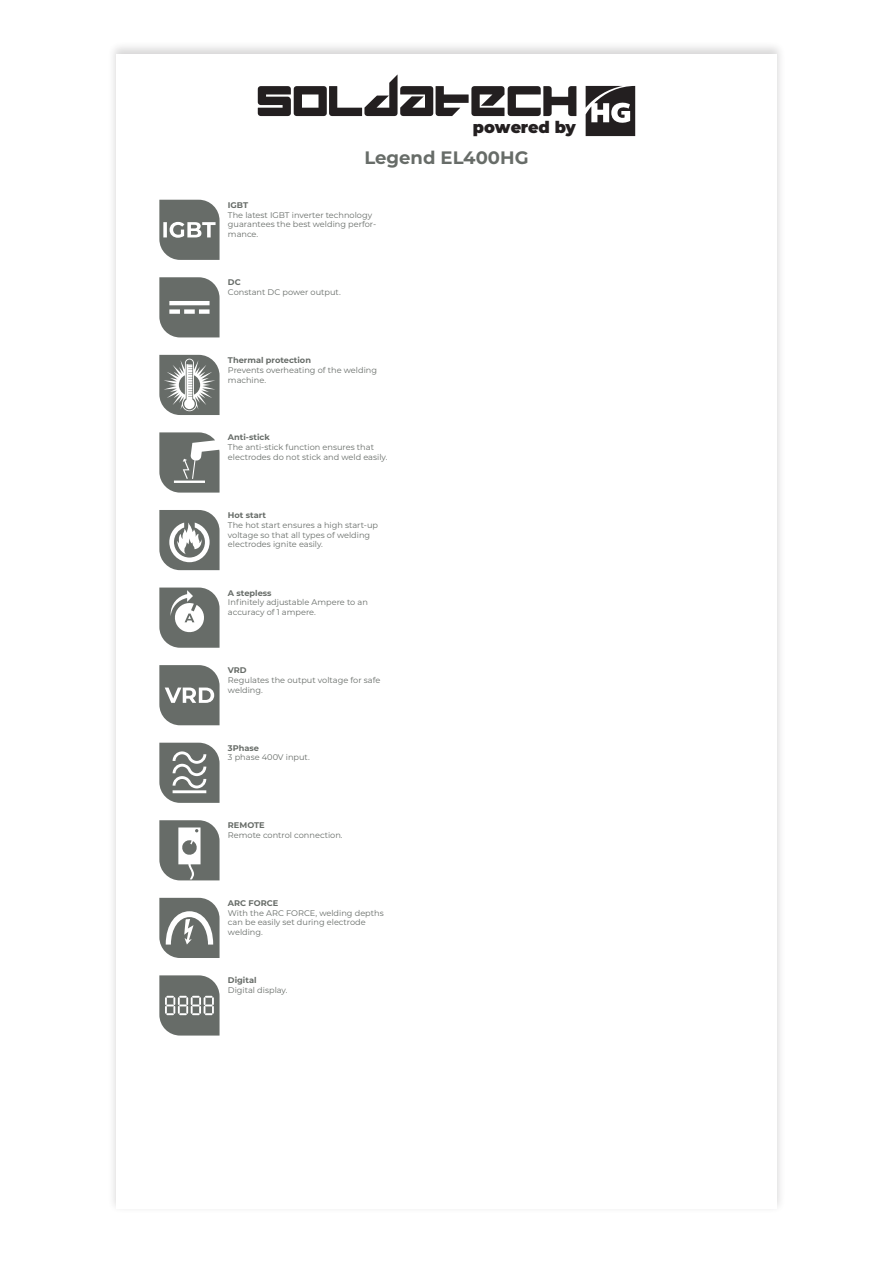
<style>
.page{position:relative;width:893px;height:1263px;background:#fff}
.page>*{position:absolute;margin:0;border:0;box-sizing:border-box;transform-origin:0 0}
.t1{font:700 18px "Montserrat";color:#676c68}
.t2{font:900 16.35px "Montserrat";color:#231f20}
.t3{font:8.25px/9.9px "Montserrat";color:#676c68}
.t4{font:700 8.25px "Montserrat";color:#676c68}
</style>
<div class="page">
<div style="left:107px;top:41px;width:679px;height:1173px;background:#231f20;opacity:.26"></div>
<div style="left:116px;top:54px;width:661px;height:1155px;background:#fff"></div>
<svg style="left:159px;top:200px;width:61px;height:60px;background:#818582"></svg>
<svg style="left:159px;top:432px;width:61px;height:61px"></svg>
<svg style="left:159px;top:277px;width:61px;height:60px;background:#7e827e"></svg>
<svg style="left:159px;top:510px;width:61px;height:60px"></svg>
<svg style="left:159px;top:355px;width:61px;height:60px"></svg>
<svg style="left:159px;top:587px;width:61px;height:61px"></svg>
<svg style="left:586px;top:86px;width:49px;height:50px"></svg>
<svg style="left:258px;top:74px;width:318px;height:42px"></svg>
<svg style="left:159px;top:665px;width:61px;height:60px;background:#808481"></svg>
<svg style="left:159px;top:743px;width:61px;height:60px;background:#848885"></svg>
<svg style="left:159px;top:820px;width:61px;height:60px"></svg>
<svg style="left:159px;top:975px;width:61px;height:60px;background:#818581"></svg>
<svg style="left:159px;top:898px;width:61px;height:60px"></svg>
<h2 class="t2" style="left:473px;top:115px;width:105px">powered by</h2>
<p class="t1" style="left:364px;top:145px;width:166px">Legend EL400HG</p>
<p class="t4" style="left:228px;top:199px;width:22px">IGBT</p>
<p class="t3" style="left:228px;top:209px;width:150px">The latest IGBT inverter technology guarantees the best welding perfor&shy;mance.</p>
<p class="t4" style="left:228px;top:276px;width:14px">DC</p>
<p class="t3" style="left:228px;top:287px;width:114px">Constant DC power output.</p>
<p class="t4" style="left:228px;top:354px;width:85px">Thermal protection</p>
<p class="t3" style="left:228px;top:364px;width:151px">Prevents overheating of the welding machine.</p>
<p class="t4" style="left:228px;top:431px;width:43px">Anti-stick</p>
<p class="t3" style="left:228px;top:442px;width:161px">The anti-stick function ensures that electrodes do not stick and weld easily.</p>
<p class="t4" style="left:228px;top:509px;width:40px">Hot start</p>
<p class="t3" style="left:228px;top:520px;width:152px">The hot start ensures a high start-up voltage so that all types of welding electrodes ignite easily.</p>
<p class="t4" style="left:228px;top:587px;width:45px">A stepless</p>
<p class="t3" style="left:228px;top:597px;width:141px">Infinitely adjustable Ampere to an accuracy of 1 ampere.</p>
<p class="t4" style="left:228px;top:664px;width:20px">VRD</p>
<p class="t3" style="left:228px;top:675px;width:154px">Regulates the output voltage for safe welding.</p>
<p class="t4" style="left:228px;top:742px;width:33px">3Phase</p>
<p class="t3" style="left:228px;top:752px;width:83px">3 phase 400V input.</p>
<p class="t4" style="left:228px;top:819px;width:38px">REMOTE</p>
<p class="t3" style="left:228px;top:830px;width:116px">Remote control connection.</p>
<p class="t4" style="left:228px;top:897px;width:52px">ARC FORCE</p>
<p class="t3" style="left:228px;top:907px;width:157px">With the ARC FORCE, welding depths can be easily set during electrode welding.</p>
<p class="t4" style="left:228px;top:974px;width:30px">Digital</p>
<p class="t3" style="left:228px;top:985px;width:61px">Digital display.</p>
</div>
